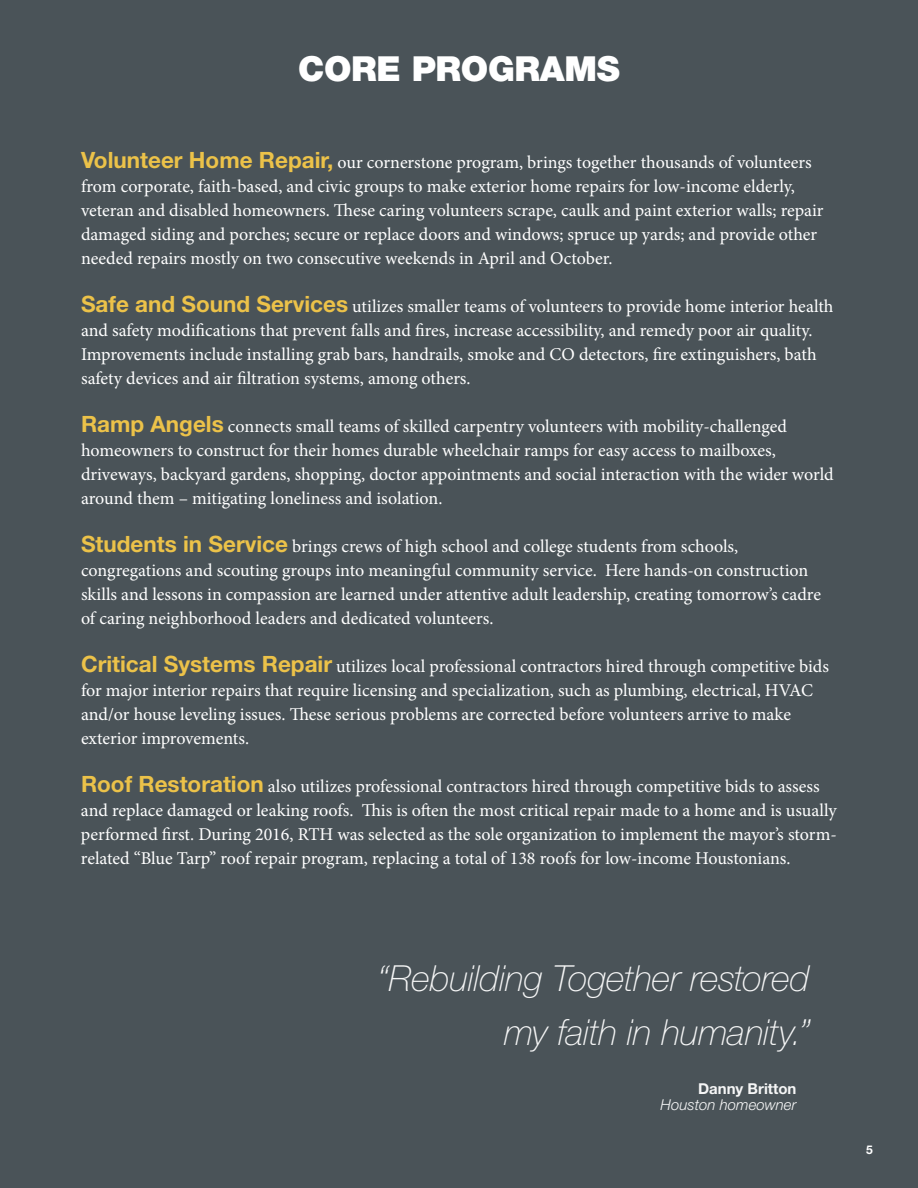
<style>
.page{position:relative;width:918px;height:1188px;background:#4a5358}
.page>*{position:absolute;margin:0;border:0;box-sizing:border-box;transform-origin:0 0}
.t1{font:italic 100 36px/54px "Helvetica Neue";letter-spacing:-.005em;color:#fff;text-align:right}
.t2{font:900 34.5px "Helvetica Neue";letter-spacing:-.01em;color:#fff}
.t3{font:18px/24px "Minion Pro";color:#fff}
.t4{font:italic 300 15px "Helvetica Neue";color:#fff}
.t5{font:700 15px "Helvetica Neue";color:#fff}
.t6{font:700 12px "Helvetica Neue";color:#fff}
.s1{font-family:"Helvetica Neue";font-weight:700;font-size:22.5px;color:#ecc249}
</style>
<div class="page">
<h2 class="t2" style="left:298px;top:48px;width:323px">CORE PROGRAMS</h2>
<p class="t3" style="left:81px;top:150px;width:744px"><span class="s1">Volunteer Home Repair,</span> our cornerstone program, brings together thousands of volunteers from corporate, faith-based, and civic groups to make exterior home repairs for low-income elderly, veteran and disabled homeowners. These caring volunteers scrape, caulk and paint exterior walls; repair damaged siding and porches; secure or replace doors and windows; spruce up yards; and provide other needed repairs mostly on two consecutive weekends in April and October.</p>
<p class="t3" style="left:81px;top:294px;width:754px"><span class="s1">Safe and Sound Services</span> utilizes smaller teams of volunteers to provide home interior health and safety modifications that prevent falls and fires, increase accessibility, and remedy poor air quality.<br>Improvements include installing grab bars, handrails, smoke and CO detectors, fire extinguishers, bath safety devices and air filtration systems, among others.</p>
<p class="t3" style="left:81px;top:414px;width:754px"><span class="s1">Ramp Angels</span> connects small teams of skilled carpentry volunteers with mobility-challenged homeowners to construct for their homes durable wheelchair ramps for easy access to mailboxes, driveways, backyard gardens, shopping, doctor appointments and social interaction with the wider world around them – mitigating loneliness and isolation.</p>
<p class="t3" style="left:81px;top:534px;width:742px"><span class="s1">Students in Service</span> brings crews of high school and college students from schools, congregations and scouting groups into meaningful community service. Here hands-on construction skills and lessons in compassion are learned under attentive adult leadership, creating tomorrow’s cadre of caring neighborhood leaders and dedicated volunteers.</p>
<p class="t3" style="left:81px;top:654px;width:749px"><span class="s1">Critical Systems Repair</span> utilizes local professional contractors hired through competitive bids for major interior repairs that require licensing and specialization, such as plumbing, electrical, HVAC and/or house leveling issues. These serious problems are corrected before volunteers arrive to make exterior improvements.</p>
<p class="t3" style="left:81px;top:774px;width:757px"><span class="s1">Roof Restoration</span> also utilizes professional contractors hired through competitive bids to assess and replace damaged or leaking roofs. This is often the most critical repair made to a home and is usually performed first. During 2016, RTH was selected as the sole organization to implement the mayor’s storm&shy;related “Blue Tarp” roof repair program, replacing a total of 138 roofs for low-income Houstonians.</p>
<h1 class="t1" style="left:378px;top:951px;width:434px">“Rebuilding Together restored my faith in humanity.”</h1>
<p class="t5" style="left:698px;top:1079px;width:100px">Danny Britton</p>
<p class="t4" style="left:661px;top:1096px;width:137px">Houston homeowner</p>
<p class="t6" style="left:866px;top:1142px;width:8px">5</p>
</div>
